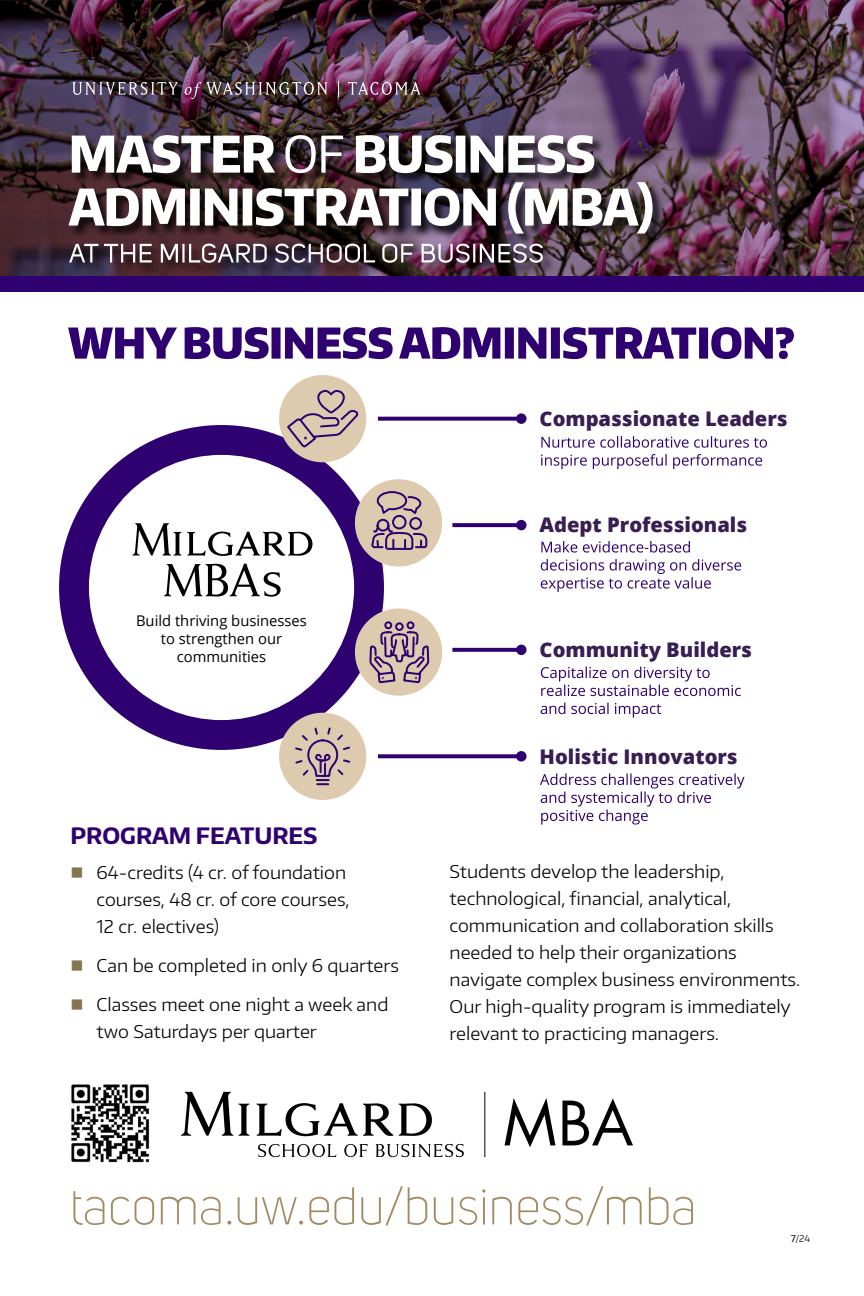
<style>
.page{position:relative;width:864px;height:1296px;background:#fff}
.page>*{position:absolute;margin:0;border:0;box-sizing:border-box;transform-origin:0 0}
.t1{font:700 22.4px "Encode Sans Normal";color:#2f006f}
.t2{font:800 20.2px "Open Sans";color:#381e52}
.t3{font:300 17.6px/27px "Encode Sans Wide";color:#000}
.t4{font:14.8px/17.8px "Open Sans";color:#000;text-align:center}
.t5{font:300 9.4px "Encode Sans Wide";color:#000}
.s1{color:#85754e}
.s2{font-weight:400}
</style>
<div class="page">
<img style="left:71px;top:1084px;width:79px;height:79px">
<img style="left:0;top:0;width:864px;height:277px">
<svg style="left:68px;top:327px;width:726px;height:32px"></svg>
<svg style="left:73px;top:1186px;width:620px;height:40px"></svg>
<div style="left:70px;top:244px;width:485px;height:31px;background:#000;opacity:.75"></div>
<img style="left:69px;top:246px;width:474px;height:17px">
<div style="left:69px;top:182px;width:596px;height:64px;background:#000;opacity:.75"></div>
<svg style="left:69px;top:182px;width:584px;height:52px"></svg>
<div style="left:72px;top:135px;width:535px;height:50px;background:#000;opacity:.75"></div>
<img style="left:72px;top:135px;width:522px;height:38px">
<div style="left:0;top:277px;width:864px;height:15px;background:#2f006f"></div>
<svg style="left:72px;top:82px;width:106px;height:14px"></svg>
<img style="left:185px;top:82px;width:142px;height:17px">
<svg style="left:338px;top:81px;width:1px;height:15px"></svg>
<svg style="left:348px;top:82px;width:73px;height:13px"></svg>
<svg style="left:59px;top:425px;width:317px;height:325px"></svg>
<div style="left:279px;top:375px;width:87px;height:87px;background:#decaae;border-radius:50%"></div>
<div style="left:355px;top:479px;width:87px;height:88px;background:#decaae;border-radius:50%"></div>
<div style="left:279px;top:713px;width:87px;height:87px;background:#decaae;border-radius:50%"></div>
<div style="left:355px;top:608px;width:87px;height:88px;background:#decaae;border-radius:50%"></div>
<svg style="left:378px;top:417px;width:138px;height:4px"></svg>
<div style="left:516px;top:413px;width:11px;height:11px;background:#2f006f;border-radius:50%"></div>
<svg style="left:452px;top:523px;width:64px;height:4px"></svg>
<div style="left:516px;top:520px;width:11px;height:10px;background:#2f006f;border-radius:50%"></div>
<svg style="left:452px;top:648px;width:64px;height:4px"></svg>
<div style="left:516px;top:645px;width:11px;height:10px;background:#2f006f;border-radius:50%"></div>
<svg style="left:378px;top:754px;width:138px;height:4px"></svg>
<div style="left:516px;top:751px;width:11px;height:11px;background:#2f006f;border-radius:50%"></div>
<svg style="left:132px;top:389px;width:228px;height:397px"></svg>
<svg style="left:369px;top:490px;width:61px;height:194px"></svg>
<svg style="left:541px;top:703px;width:120px;height:15px"></svg>
<svg style="left:541px;top:667px;width:200px;height:29px"></svg>
<svg style="left:540px;top:774px;width:205px;height:51px"></svg>
<svg style="left:541px;top:454px;width:221px;height:15px"></svg>
<svg style="left:541px;top:436px;width:226px;height:12px"></svg>
<svg style="left:541px;top:559px;width:200px;height:33px"></svg>
<svg style="left:541px;top:541px;width:149px;height:12px"></svg>
<svg style="left:258px;top:1144px;width:206px;height:13px"></svg>
<svg style="left:181px;top:1092px;width:251px;height:44px"></svg>
<hr style="left:484px;top:1092px;width:1px;height:65px;background:#000">
<svg style="left:505px;top:1098px;width:128px;height:49px"></svg>
<p class="t4" style="left:136px;top:611px;width:172px">Build thriving businesses to strengthen our communities</p>
<p class="t1" style="left:71px;top:821px;width:248px">PROGRAM FEATURES</p>
<p class="t3" style="left:97px;top:859px;width:255px;text-indent:-26px"><span class="s1">■</span> 64-credits (4 cr. of foundation courses, 48 cr. of core courses,<br>12 cr. electives)</p>
<p class="t3" style="left:71px;top:952px;width:330px"><span class="s1">■</span> Can be completed in only 6 quarters</p>
<p class="t3" style="left:97px;top:991px;width:293px;text-indent:-26px"><span class="s1">■</span> Classes meet one night a week and two Saturdays per quarter</p>
<p class="t2" style="left:540px;top:403px;width:250px">Compassionate Leaders</p>
<p class="t2" style="left:540px;top:510px;width:209px">Adept Professionals</p>
<p class="t2" style="left:540px;top:634px;width:214px">Community Builders</p>
<p class="t2" style="left:540px;top:741px;width:200px">Holistic Innovators</p>
<p class="t3" style="left:450px;top:858px;width:352px">Students develop the leadership, technological, financial, analytical, communication and collaboration skills needed to help their organizations navigate complex business environments.<br>Our high-quality program is immediately relevant to practicing managers.</p>
<p class="t5" style="left:791px;top:1232px;width:21px"><span class="s2">7</span>/24</p>
</div>
